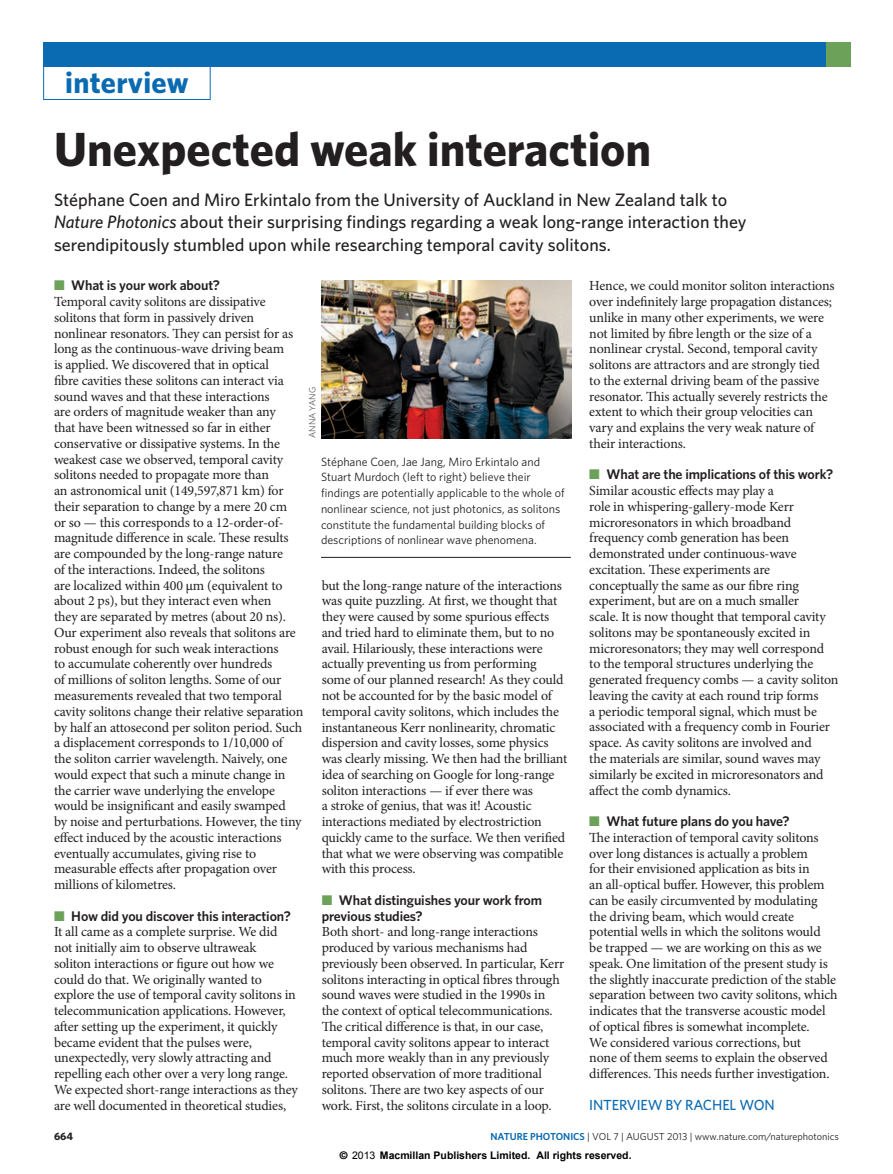
<style>
.page{position:relative;width:893px;height:1174px;background:#fff}
.page>*{position:absolute;margin:0;border:0;box-sizing:border-box;transform-origin:0 0}
.Title{font:700 48px "Whitney";color:#231f20}
.t1{font:700 30px "Whitney";letter-spacing:.01em;color:#0a6ab2}
.Standfirst{font:500 18px/22.5px "Whitney";color:#231f20}
.Interviewer{font:500 14.7px "Whitney";letter-spacing:-.01em;color:#0a6ab2}
.Body_first{font:13.95px/15.8px "Minion Pro";letter-spacing:-.01em;color:#231f20}
.Question{font:600 13.95px/15.8px "Whitney";letter-spacing:-.01em;color:#231f20}
.Figure_caption{font:12px/15.8px "Whitney";color:#231f20}
.t2{font:700 10.8px "Whitney";color:#231f20}
.t3{font:700 10.5px "Arial";color:#000}
.t4{font:10.2px "Whitney";color:#231f20}
.Picture_credit{font:300 9px "Whitney";color:#231f20}
.s1{font-style:italic}
.s2{color:#6ca15a}
.s3{font-weight:600;color:#0a6ab2}
.s4{font-family:"Helvetica"}
.s5{font-weight:400}
</style>
<div class="page">
<div style="left:43px;top:66px;width:168px;height:34px;border:1px solid #0a6ab2"></div>
<div style="left:43px;top:43px;width:806px;height:24px;background:#0a6ab2"></div>
<div style="left:826px;top:43px;width:24px;height:24px;background:#6ca15a"></div>
<img style="left:322px;top:281px;width:249px;height:157px">
<hr style="left:321px;top:557px;width:250px;height:1px;background:#231f20">
<p class="t1" style="left:65px;top:62px;width:125px">interview</p>
<p class="Title" style="left:54px;top:117px;width:599px">Unexpected weak interaction</p>
<p class="Standfirst" style="left:54px;top:188px;width:694px">Stéphane Coen and Miro Erkintalo from the University of Auckland in New Zealand talk to<br><span class="s1">Nature Photonics</span> about their surprising findings regarding a weak long-range interaction they serendipitously stumbled upon while researching temporal cavity solitons.</p>
<p class="Question" style="left:54px;top:277px;width:168px"><span class="s2">■</span> What is your work about?</p>
<p class="Body_first" style="left:54px;top:294px;width:251px">Temporal cavity solitons are dissipative solitons that form in passively driven nonlinear resonators. They can persist for as long as the continuous-wave driving beam<br>is applied. We discovered that in optical<br>fibre cavities these solitons can interact via sound waves and that these interactions<br>are orders of magnitude weaker than any<br>that have been witnessed so far in either conservative or dissipative systems. In the weakest case we observed, temporal cavity solitons needed to propagate more than<br>an astronomical unit (149,597,871 km) for their separation to change by a mere 20 cm<br>or so — this corresponds to a 12-order-of&shy;magnitude difference in scale. These results are compounded by the long-range nature<br>of the interactions. Indeed, the solitons<br>are localized within 400 μm (equivalent to about 2 ps), but they interact even when<br>they are separated by metres (about 20 ns).<br>Our experiment also reveals that solitons are robust enough for such weak interactions<br>to accumulate coherently over hundreds<br>of millions of soliton lengths. Some of our measurements revealed that two temporal cavity solitons change their relative separation by half an attosecond per soliton period. Such a displacement corresponds to 1/10,000 of the soliton carrier wavelength. Naively, one would expect that such a minute change in the carrier wave underlying the envelope would be insignificant and easily swamped<br>by noise and perturbations. However, the tiny effect induced by the acoustic interactions eventually accumulates, giving rise to measurable effects after propagation over millions of kilometres.</p>
<p class="Question" style="left:54px;top:907px;width:238px"><span class="s2">■</span> How did you discover this interaction?</p>
<p class="Body_first" style="left:54px;top:924px;width:245px">It all came as a complete surprise. We did not initially aim to observe ultraweak<br>soliton interactions or figure out how we could do that. We originally wanted to explore the use of temporal cavity solitons in telecommunication applications. However, after setting up the experiment, it quickly became evident that the pulses were, unexpectedly, very slowly attracting and repelling each other over a very long range.<br>We expected short-range interactions as they are well documented in theoretical studies,</p>
<p class="Picture_credit" style="left:306px;top:438px;width:52px;rotate:-90deg">ANNA YANG</p>
<p class="Figure_caption" style="left:321px;top:453px;width:245px">Stéphane Coen, Jae Jang, Miro Erkintalo and Stuart Murdoch (left to right) believe their findings are potentially applicable to the whole of nonlinear science, not just photonics, as solitons constitute the fundamental building blocks of descriptions of nonlinear wave phenomena.</p>
<p class="Body_first" style="left:322px;top:577px;width:247px">but the long-range nature of the interactions was quite puzzling. At first, we thought that they were caused by some spurious effects and tried hard to eliminate them, but to no avail. Hilariously, these interactions were actually preventing us from performing some of our planned research! As they could not be accounted for by the basic model of temporal cavity solitons, which includes the instantaneous Kerr nonlinearity, chromatic dispersion and cavity losses, some physics was clearly missing. We then had the brilliant idea of searching on Google for long-range soliton interactions — if ever there was<br>a stroke of genius, that was it! Acoustic interactions mediated by electrostriction quickly came to the surface. We then verified that what we were observing was compatible with this process.</p>
<p class="Question" style="left:322px;top:891px;width:222px"><span class="s2">■</span> What distinguishes your work from previous studies?</p>
<p class="Body_first" style="left:322px;top:924px;width:244px">Both short- and long-range interactions produced by various mechanisms had previously been observed. In particular, Kerr solitons interacting in optical fibres through sound waves were studied in the 1990s in the context of optical telecommunications.<br>The critical difference is that, in our case, temporal cavity solitons appear to interact much more weakly than in any previously reported observation of more traditional solitons. There are two key aspects of our work. First, the solitons circulate in a loop.</p>
<p class="Body_first" style="left:589px;top:278px;width:247px">Hence, we could monitor soliton interactions over indefinitely large propagation distances; unlike in many other experiments, we were not limited by fibre length or the size of a nonlinear crystal. Second, temporal cavity solitons are attractors and are strongly tied<br>to the external driving beam of the passive resonator. This actually severely restricts the extent to which their group velocities can vary and explains the very weak nature of their interactions.</p>
<p class="Question" style="left:589px;top:466px;width:246px"><span class="s2">■</span> What are the implications of this work?</p>
<p class="Body_first" style="left:589px;top:483px;width:251px">Similar acoustic effects may play a<br>role in whispering-gallery-mode Kerr microresonators in which broadband frequency comb generation has been demonstrated under continuous-wave excitation. These experiments are conceptually the same as our fibre ring experiment, but are on a much smaller<br>scale. It is now thought that temporal cavity solitons may be spontaneously excited in microresonators; they may well correspond to the temporal structures underlying the generated frequency combs — a cavity soliton leaving the cavity at each round trip forms<br>a periodic temporal signal, which must be associated with a frequency comb in Fourier space. As cavity solitons are involved and<br>the materials are similar, sound waves may similarly be excited in microresonators and affect the comb dynamics.</p>
<p class="Question" style="left:589px;top:813px;width:202px"><span class="s2">■</span> What future plans do you have?</p>
<p class="Body_first" style="left:589px;top:829px;width:250px">The interaction of temporal cavity solitons over long distances is actually a problem<br>for their envisioned application as bits in<br>an all-optical buffer. However, this problem can be easily circumvented by modulating the driving beam, which would create potential wells in which the solitons would<br>be trapped — we are working on this as we speak. One limitation of the present study is the slightly inaccurate prediction of the stable separation between two cavity solitons, which indicates that the transverse acoustic model of optical fibres is somewhat incomplete.<br>We considered various corrections, but<br>none of them seems to explain the observed differences. This needs further investigation.</p>
<p class="Interviewer" style="left:589px;top:1094px;width:187px">INTERVIEW BY RACHEL WON</p>
<p class="t2" style="left:54px;top:1129px;width:21px">664</p>
<p class="t4" style="left:490px;top:1129px;width:350px"><span class="s3">NATURE PHOTONICS</span> | VOL 7 | AUGUST 2013 | www.nature.com/naturephotonics</p>
<p class="t3" style="left:340px;top:1148px;width:293px"><span class="s4">©</span> <span class="s5">2013</span> Macmillan Publishers Limited. All rights reserved.</p>
</div>
